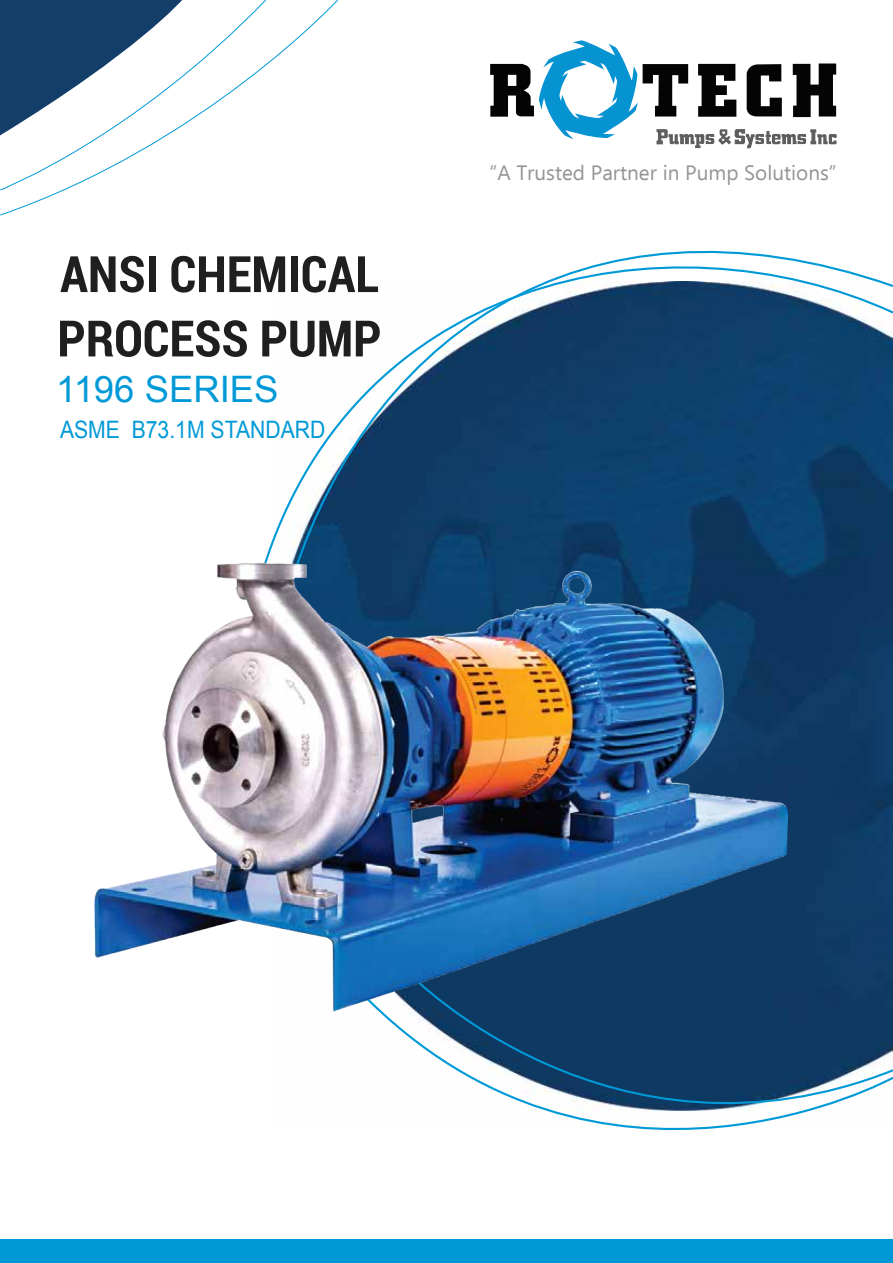
<style>
.page{position:relative;width:893px;height:1263px;background:#fff}
.page>*{position:absolute;margin:0;border:0;box-sizing:border-box;transform-origin:0 0}
.t1{font:700 50.25px/64.3px "Roboto Condensed";color:#1f1f1f}
.t2{font:36.45px "Arial";color:#0099d7}
.t3{font:24px "Arial";color:#0099d7;scale:.88 1}
.t4{font:20.7px "Ebrima";color:#969595}
</style>
<div class="page">
<svg style="left:490px;top:40px;width:347px;height:108px"></svg>
<div style="left:332px;top:603px;width:561px;height:409px;background:#0e3963"></div>
<svg style="left:264px;top:250px;width:629px;height:353px"></svg>
<svg style="left:358px;top:989px;width:535px;height:141px"></svg>
<div style="left:0;top:1239px;width:893px;height:24px;background:#0099d7"></div>
<svg style="left:0;top:0;width:338px;height:216px"></svg>
<img style="left:94px;top:562px;width:693px;height:449px">
<h1 class="t1" style="left:57px;top:240px;width:326px">ANSI CHEMICAL<br>PROCESS PUMP</h1>
<h2 class="t2" style="left:56px;top:364px;width:224px">1196 SERIES</h2>
<p class="t3" style="left:60px;top:413px;width:303px">ASME B73.1M STANDARD</p>
<p class="t4" style="left:489px;top:158px;width:349px">“A Trusted Partner in Pump Solutions”</p>
</div>
